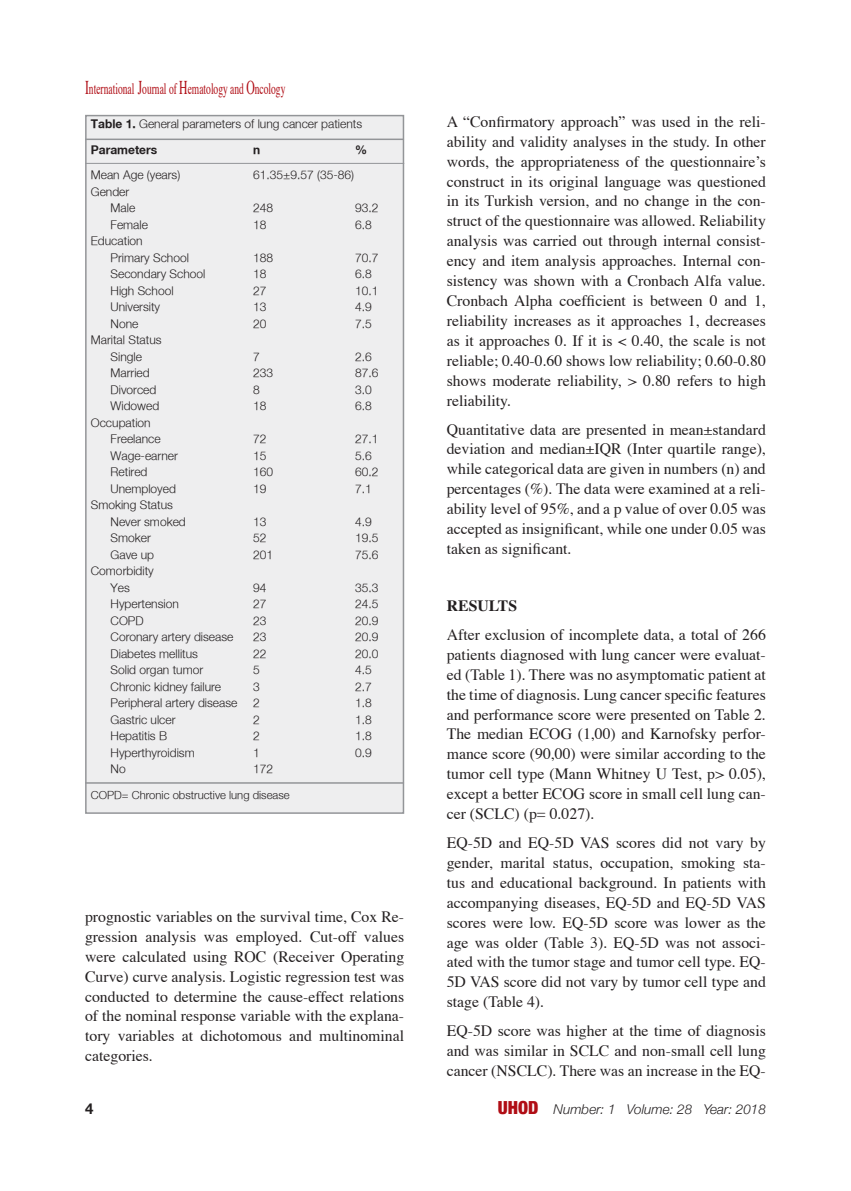
<style>
.page{position:relative;width:851px;height:1191px;background:#fff}
.page>*{position:absolute;margin:0;border:0;box-sizing:border-box;transform-origin:0 0}
.t1{font:15.9px "Times";color:#b00d15;scale:.6 1}
.t2{font:15.75px/20px "Times";color:#231f20;text-align:justify}
.t3{font:700 15.75px "Times";color:#231f20}
.t4{font:700 15px "Helvetica Neue";color:#231f20}
.t5{font:italic 300 13.5px "Helvetica Neue";color:#231f20}
.t6{font:300 12px "Helvetica Neu";color:#231f20}
.t7{font:700 12px "Helvetica Neu";color:#231f20}
.t8{font:300 11.25px "Helvetica Neu";color:#231f20}
.s1{font-size:19.5px}
.s2{font-weight:700}
.s3{font-weight:900;font-style:normal;font-stretch:condensed;font-size:18px;color:#b00d15}
</style>
<div class="page">
<div style="left:86px;top:116px;width:317px;height:697px;background:#eeeeef"></div>
<div style="left:85px;top:115px;width:319px;height:699px;border:2px solid #939598"></div>
<hr style="left:85px;top:163px;width:319px;height:1px;background:#939598">
<hr style="left:85px;top:139px;width:319px;height:1px;background:#939598">
<hr style="left:85px;top:782px;width:319px;height:1px;background:#939598">
<p class="t1" style="left:85px;top:78px;width:335px"><span class="s1">I</span>nternational <span class="s1">J</span>ournal of <span class="s1">H</span>ematology and <span class="s1">O</span>ncology</p>
<p class="t6" style="left:91px;top:116px;width:273px"><span class="s2">Table 1.</span> General parameters of lung cancer patients</p>
<p class="t7" style="left:91px;top:142px;width:68px">Parameters</p>
<p class="t7" style="left:253px;top:142px;width:9px">n</p>
<p class="t7" style="left:355px;top:142px;width:13px">%</p>
<p class="t6" style="left:91px;top:167px;width:91px">Mean Age (years)</p>
<p class="t6" style="left:253px;top:167px;width:102px">61.35±9.57 (35-86)</p>
<p class="t6" style="left:91px;top:184px;width:40px">Gender</p>
<p class="t6" style="left:111px;top:200px;width:26px">Male</p>
<p class="t6" style="left:253px;top:200px;width:22px">248</p>
<p class="t6" style="left:355px;top:200px;width:25px">93.2</p>
<p class="t6" style="left:111px;top:217px;width:39px">Female</p>
<p class="t6" style="left:253px;top:217px;width:15px">18</p>
<p class="t6" style="left:355px;top:217px;width:18px">6.8</p>
<p class="t6" style="left:91px;top:233px;width:53px">Education</p>
<p class="t6" style="left:111px;top:250px;width:80px">Primary School</p>
<p class="t6" style="left:253px;top:250px;width:22px">188</p>
<p class="t6" style="left:355px;top:250px;width:25px">70.7</p>
<p class="t6" style="left:111px;top:266px;width:96px">Secondary School</p>
<p class="t6" style="left:253px;top:266px;width:15px">18</p>
<p class="t6" style="left:355px;top:266px;width:18px">6.8</p>
<p class="t6" style="left:111px;top:283px;width:64px">High School</p>
<p class="t6" style="left:253px;top:283px;width:15px">27</p>
<p class="t6" style="left:355px;top:283px;width:25px">10.1</p>
<p class="t6" style="left:111px;top:299px;width:51px">University</p>
<p class="t6" style="left:253px;top:299px;width:15px">13</p>
<p class="t6" style="left:355px;top:299px;width:18px">4.9</p>
<p class="t6" style="left:111px;top:316px;width:29px">None</p>
<p class="t6" style="left:253px;top:316px;width:15px">20</p>
<p class="t6" style="left:355px;top:316px;width:18px">7.5</p>
<p class="t6" style="left:91px;top:332px;width:72px">Marital Status</p>
<p class="t6" style="left:111px;top:349px;width:33px">Single</p>
<p class="t6" style="left:253px;top:349px;width:8px">7</p>
<p class="t6" style="left:355px;top:349px;width:18px">2.6</p>
<p class="t6" style="left:111px;top:365px;width:41px">Married</p>
<p class="t6" style="left:253px;top:365px;width:22px">233</p>
<p class="t6" style="left:355px;top:365px;width:25px">87.6</p>
<p class="t6" style="left:111px;top:382px;width:47px">Divorced</p>
<p class="t6" style="left:253px;top:382px;width:8px">8</p>
<p class="t6" style="left:355px;top:382px;width:18px">3.0</p>
<p class="t6" style="left:111px;top:398px;width:50px">Widowed</p>
<p class="t6" style="left:253px;top:398px;width:15px">18</p>
<p class="t6" style="left:355px;top:398px;width:18px">6.8</p>
<p class="t6" style="left:91px;top:415px;width:61px">Occupation</p>
<p class="t6" style="left:111px;top:431px;width:52px">Freelance</p>
<p class="t6" style="left:253px;top:431px;width:15px">72</p>
<p class="t6" style="left:355px;top:431px;width:25px">27.1</p>
<p class="t6" style="left:111px;top:448px;width:69px">Wage-earner</p>
<p class="t6" style="left:253px;top:448px;width:15px">15</p>
<p class="t6" style="left:355px;top:448px;width:18px">5.6</p>
<p class="t6" style="left:111px;top:464px;width:38px">Retired</p>
<p class="t6" style="left:253px;top:464px;width:22px">160</p>
<p class="t6" style="left:355px;top:464px;width:25px">60.2</p>
<p class="t6" style="left:111px;top:481px;width:67px">Unemployed</p>
<p class="t6" style="left:253px;top:481px;width:15px">19</p>
<p class="t6" style="left:355px;top:481px;width:18px">7.1</p>
<p class="t6" style="left:91px;top:497px;width:84px">Smoking Status</p>
<p class="t6" style="left:111px;top:514px;width:77px">Never smoked</p>
<p class="t6" style="left:253px;top:514px;width:15px">13</p>
<p class="t6" style="left:355px;top:514px;width:18px">4.9</p>
<p class="t6" style="left:111px;top:530px;width:42px">Smoker</p>
<p class="t6" style="left:253px;top:530px;width:15px">52</p>
<p class="t6" style="left:355px;top:530px;width:25px">19.5</p>
<p class="t6" style="left:111px;top:547px;width:45px">Gave up</p>
<p class="t6" style="left:253px;top:547px;width:22px">201</p>
<p class="t6" style="left:355px;top:547px;width:25px">75.6</p>
<p class="t6" style="left:91px;top:563px;width:64px">Comorbidity</p>
<p class="t6" style="left:111px;top:580px;width:21px">Yes</p>
<p class="t6" style="left:253px;top:580px;width:15px">94</p>
<p class="t6" style="left:355px;top:580px;width:25px">35.3</p>
<p class="t6" style="left:111px;top:596px;width:70px">Hypertension</p>
<p class="t6" style="left:253px;top:596px;width:15px">27</p>
<p class="t6" style="left:355px;top:596px;width:25px">24.5</p>
<p class="t6" style="left:111px;top:613px;width:35px">COPD</p>
<p class="t6" style="left:253px;top:613px;width:15px">23</p>
<p class="t6" style="left:355px;top:613px;width:25px">20.9</p>
<p class="t6" style="left:111px;top:629px;width:124px">Coronary artery disease</p>
<p class="t6" style="left:253px;top:629px;width:15px">23</p>
<p class="t6" style="left:355px;top:629px;width:25px">20.9</p>
<p class="t6" style="left:111px;top:646px;width:89px">Diabetes mellitus</p>
<p class="t6" style="left:253px;top:646px;width:15px">22</p>
<p class="t6" style="left:355px;top:646px;width:25px">20.0</p>
<p class="t6" style="left:111px;top:662px;width:94px">Solid organ tumor</p>
<p class="t6" style="left:253px;top:662px;width:8px">5</p>
<p class="t6" style="left:355px;top:662px;width:18px">4.5</p>
<p class="t6" style="left:111px;top:679px;width:112px">Chronic kidney failure</p>
<p class="t6" style="left:253px;top:679px;width:8px">3</p>
<p class="t6" style="left:355px;top:679px;width:18px">2.7</p>
<p class="t6" style="left:111px;top:695px;width:128px">Peripheral artery disease</p>
<p class="t6" style="left:253px;top:695px;width:8px">2</p>
<p class="t6" style="left:355px;top:695px;width:18px">1.8</p>
<p class="t6" style="left:111px;top:712px;width:66px">Gastric ulcer</p>
<p class="t6" style="left:253px;top:712px;width:8px">2</p>
<p class="t6" style="left:355px;top:712px;width:18px">1.8</p>
<p class="t6" style="left:111px;top:728px;width:58px">Hepatitis B</p>
<p class="t6" style="left:253px;top:728px;width:8px">2</p>
<p class="t6" style="left:355px;top:728px;width:18px">1.8</p>
<p class="t6" style="left:111px;top:745px;width:85px">Hyperthyroidism</p>
<p class="t6" style="left:253px;top:745px;width:8px">1</p>
<p class="t6" style="left:355px;top:745px;width:18px">0.9</p>
<p class="t6" style="left:111px;top:761px;width:17px">No</p>
<p class="t6" style="left:253px;top:761px;width:22px">172</p>
<p class="t8" style="left:91px;top:788px;width:200px">COPD= Chronic obstructive lung disease</p>
<p class="t2" style="left:85px;top:907px;width:320px">prognostic variables on the survival time, Cox Re&shy;gression analysis was employed. Cut-off values were calculated using ROC (Receiver Operating Curve) curve analysis. Logistic regression test was conducted to determine the cause-effect relations of the nominal response variable with the explana&shy;tory variables at dichotomous and multinominal categories.</p>
<p class="t2" style="left:446px;top:112px;width:320px">A “Confirmatory approach” was used in the reli&shy;ability and validity analyses in the study. In other words, the appropriateness of the questionnaire’s construct in its original language was questioned in its Turkish version, and no change in the con&shy;struct of the questionnaire was allowed. Reliability analysis was carried out through internal consist&shy;ency and item analysis approaches. Internal con&shy;sistency was shown with a Cronbach Alfa value.<br>Cronbach Alpha coefficient is between 0 and 1, reliability increases as it approaches 1, decreases as it approaches 0. If it is &lt; 0.40, the scale is not reliable; 0.40-0.60 shows low reliability; 0.60-0.80 shows moderate reliability, &gt; 0.80 refers to high reliability.</p>
<p class="t2" style="left:446px;top:420px;width:320px">Quantitative data are presented in mean±standard deviation and median±IQR (Inter quartile range), while categorical data are given in numbers (n) and percentages (%). The data were examined at a reli&shy;ability level of 95%, and a p value of over 0.05 was accepted as insignificant, while one under 0.05 was taken as significant.</p>
<p class="t3" style="left:446px;top:595px;width:72px">RESULTS</p>
<p class="t2" style="left:446px;top:625px;width:320px">After exclusion of incomplete data, a total of 266 patients diagnosed with lung cancer were evaluat&shy;ed (Table 1). There was no asymptomatic patient at the time of diagnosis. Lung cancer specific features and performance score were presented on Table 2.<br>The median ECOG (1,00) and Karnofsky perfor&shy;mance score (90,00) were similar according to the tumor cell type (Mann Whitney U Test, p&gt; 0.05), except a better ECOG score in small cell lung can&shy;cer (SCLC) (p= 0.027).</p>
<p class="t2" style="left:446px;top:833px;width:320px">EQ-5D and EQ-5D VAS scores did not vary by gender, marital status, occupation, smoking sta&shy;tus and educational background. In patients with accompanying diseases, EQ-5D and EQ-5D VAS scores were low. EQ-5D score was lower as the age was older (Table 3). EQ-5D was not associ&shy;ated with the tumor stage and tumor cell type. EQ-5D VAS score did not vary by tumor cell type and stage (Table 4).</p>
<p class="t2" style="left:446px;top:1021px;width:320px">EQ-5D score was higher at the time of diagnosis and was similar in SCLC and non-small cell lung cancer (NSCLC). There was an increase in the EQ-</p>
<p class="t4" style="left:85px;top:1095px;width:10px">4</p>
<p class="t5" style="left:498px;top:1098px;width:269px"><span class="s3">UHOD</span> Number: 1 Volume: 28 Year: 2018</p>
</div>
